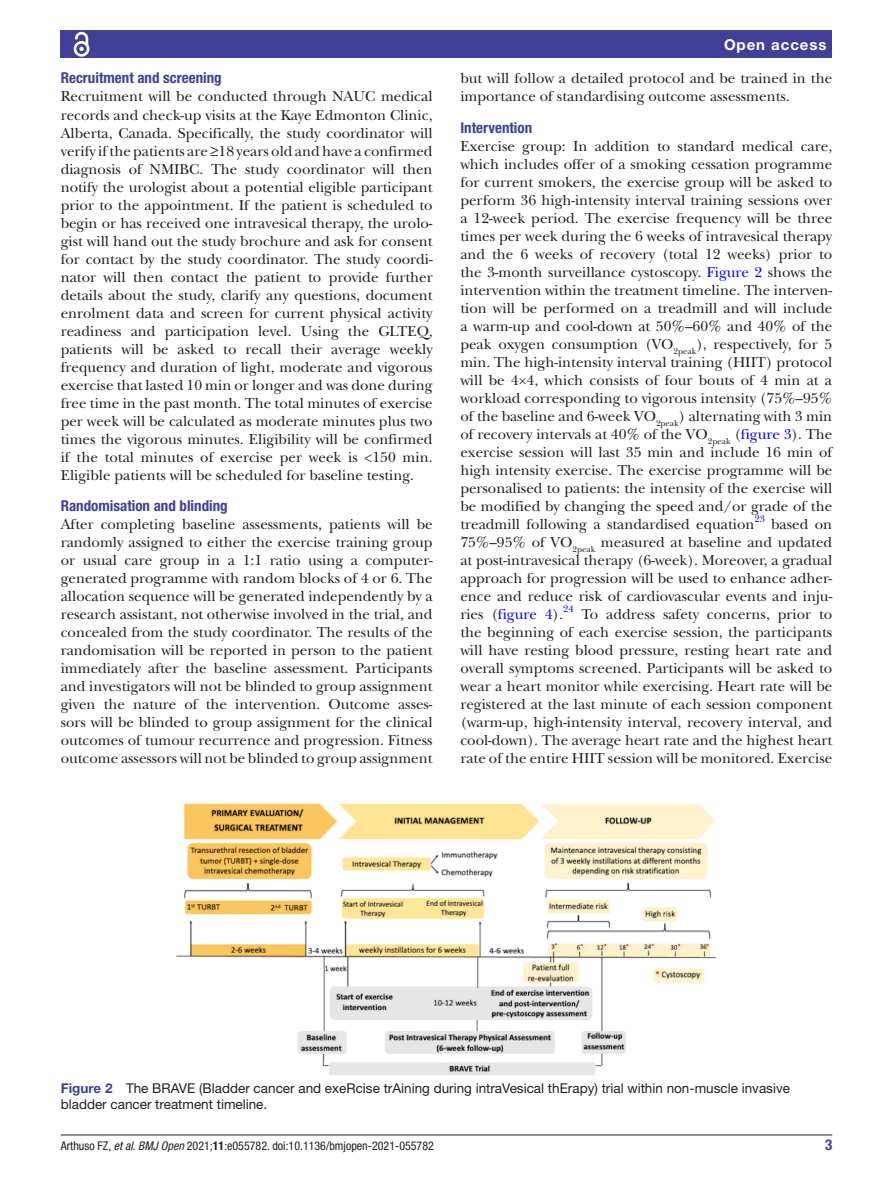
<style>
.page{position:relative;width:893px;height:1191px;background:#fff}
.page>*{position:absolute;margin:0;border:0;box-sizing:border-box;transform-origin:0 0}
.t1{font:15px/18px "New Baskerville";color:#231f20;text-align:justify}
.t2{font:700 condensed 15px "Helvetica Neue LT Std";color:#414099}
.t3{font:700 15px "Helvetica Neue LT Std";letter-spacing:.065em;color:#fff}
.t4{font:13.5px/16.2px "Helvetica Neue LT Std";color:#231f20}
.t5{font:condensed 12px "Helvetica Neue LT Std";color:#231f20}
.t6{font:9.9px "New Baskerville";color:#00f}
.s1{color:#00f}
.s2{font-weight:700;color:#414099}
.s3{font-style:italic}
.s4{font-weight:700}
</style>
<div class="page">
<hr style="left:61px;top:1134px;width:771px;height:1px;background:#231f20">
<div style="left:61px;top:31px;width:771px;height:27px;background:#414099"></div>
<svg style="left:73px;top:31px;width:17px;height:26px"></svg>
<img style="left:176px;top:803px;width:540px;height:272px">
<p class="t2" style="left:61px;top:69px;width:163px">Recruitment and screening</p>
<p class="t1" style="left:61px;top:88px;width:373px">Recruitment will be conducted through NAUC medical records and check-up visits at the Kaye Edmonton Clinic, Alberta, Canada. Specifically, the study coordinator will verify if the patients are ≥18 years old and have a confirmed diagnosis of NMIBC. The study coordinator will then notify the urologist about a potential eligible participant prior to the appointment. If the patient is scheduled to begin or has received one intravesical therapy, the urolo&shy;gist will hand out the study brochure and ask for consent for contact by the study coordinator. The study coordi&shy;nator will then contact the patient to provide further details about the study, clarify any questions, document enrolment data and screen for current physical activity readiness and participation level. Using the GLTEQ, patients will be asked to recall their average weekly frequency and duration of light, moderate and vigorous exercise that lasted 10 min or longer and was done during free time in the past month. The total minutes of exercise per week will be calculated as moderate minutes plus two times the vigorous minutes. Eligibility will be confirmed if the total minutes of exercise per week is &lt;150 min.<br>Eligible patients will be scheduled for baseline testing.</p>
<p class="t2" style="left:61px;top:497px;width:169px">Randomisation and blinding</p>
<p class="t1" style="left:61px;top:515px;width:373px">After completing baseline assessments, patients will be randomly assigned to either the exercise training group or usual care group in a 1:1 ratio using a computer&shy;generated programme with random blocks of 4 or 6. The allocation sequence will be generated independently by a research assistant, not otherwise involved in the trial, and concealed from the study coordinator. The results of the randomisation will be reported in person to the patient immediately after the baseline assessment. Participants and investigators will not be blinded to group assignment given the nature of the intervention. Outcome asses&shy;sors will be blinded to group assignment for the clinical outcomes of tumour recurrence and progression. Fitness outcome assessors will not be blinded to group assignment</p>
<p class="t3" style="left:724px;top:35px;width:104px">Open access</p>
<p class="t1" style="left:460px;top:69px;width:373px">but will follow a detailed protocol and be trained in the importance of standardising outcome assessments.</p>
<p class="t2" style="left:460px;top:119px;width:73px">Intervention</p>
<p class="t1" style="left:460px;top:137px;width:373px">Exercise group: In addition to standard medical care, which includes offer of a smoking cessation programme for current smokers, the exercise group will be asked to perform 36 high-intensity interval training sessions over a 12-week period. The exercise frequency will be three times per week during the 6 weeks of intravesical therapy and the 6 weeks of recovery (total 12 weeks) prior to the 3-month surveillance cystoscopy. <span class="s1">Figure 2</span> shows the intervention within the treatment timeline. The interven&shy;tion will be performed on a treadmill and will include a warm-up and cool-down at 50%–60% and 40% of the peak oxygen consumption (VO<sub>2peak</sub>), respectively, for 5 min. The high-intensity interval training (HIIT) protocol will be 4×4, which consists of four bouts of 4 min at a workload corresponding to vigorous intensity (75%–95% of the baseline and 6-week VO<sub>2peak</sub>) alternating with 3 min of recovery intervals at 40% of the VO<sub>2peak</sub> (<span class="s1">figure 3</span>). The exercise session will last 35 min and include 16 min of high intensity exercise. The exercise programme will be personalised to patients: the intensity of the exercise will be modified by changing the speed and/or grade of the treadmill following a standardised equation</p>
<p class="t6" style="left:754px;top:513px;width:12px">23</p>
<p class="t1" style="left:460px;top:515px;width:373px;text-indent:311px">based on 75%–95% of VO<sub>2peak</sub> measured at baseline and updated at post-intravesical therapy (6-week). Moreover, a gradual approach for progression will be used to enhance adher&shy;ence and reduce risk of cardiovascular events and inju&shy;ries (<span class="s1">figure 4</span>).</p>
<p class="t6" style="left:563px;top:603px;width:12px">24</p>
<p class="t1" style="left:460px;top:605px;width:373px;text-indent:121px">To address safety concerns, prior to the beginning of each exercise session, the participants will have resting blood pressure, resting heart rate and overall symptoms screened. Participants will be asked to wear a heart monitor while exercising. Heart rate will be registered at the last minute of each session component (warm-up, high-intensity interval, recovery interval, and cool-down). The average heart rate and the highest heart rate of the entire HIIT session will be monitored. Exercise</p>
<p class="t4" style="left:61px;top:1080px;width:731px"><span class="s2">Figure 2</span> The BRAVE (Bladder cancer and exeRcise trAining during intraVesical thErapy) trial within non-muscle invasive bladder cancer treatment timeline.</p>
<p class="t5" style="left:61px;top:1138px;width:375px">Arthuso FZ, <span class="s3">et al</span>. <span class="s3">BMJ Open</span> 2021;<span class="s4">11</span>:e055782. doi:10.1136/bmjopen-2021-055782</p>
<p class="t2" style="left:825px;top:1135px;width:9px">3</p>
</div>
